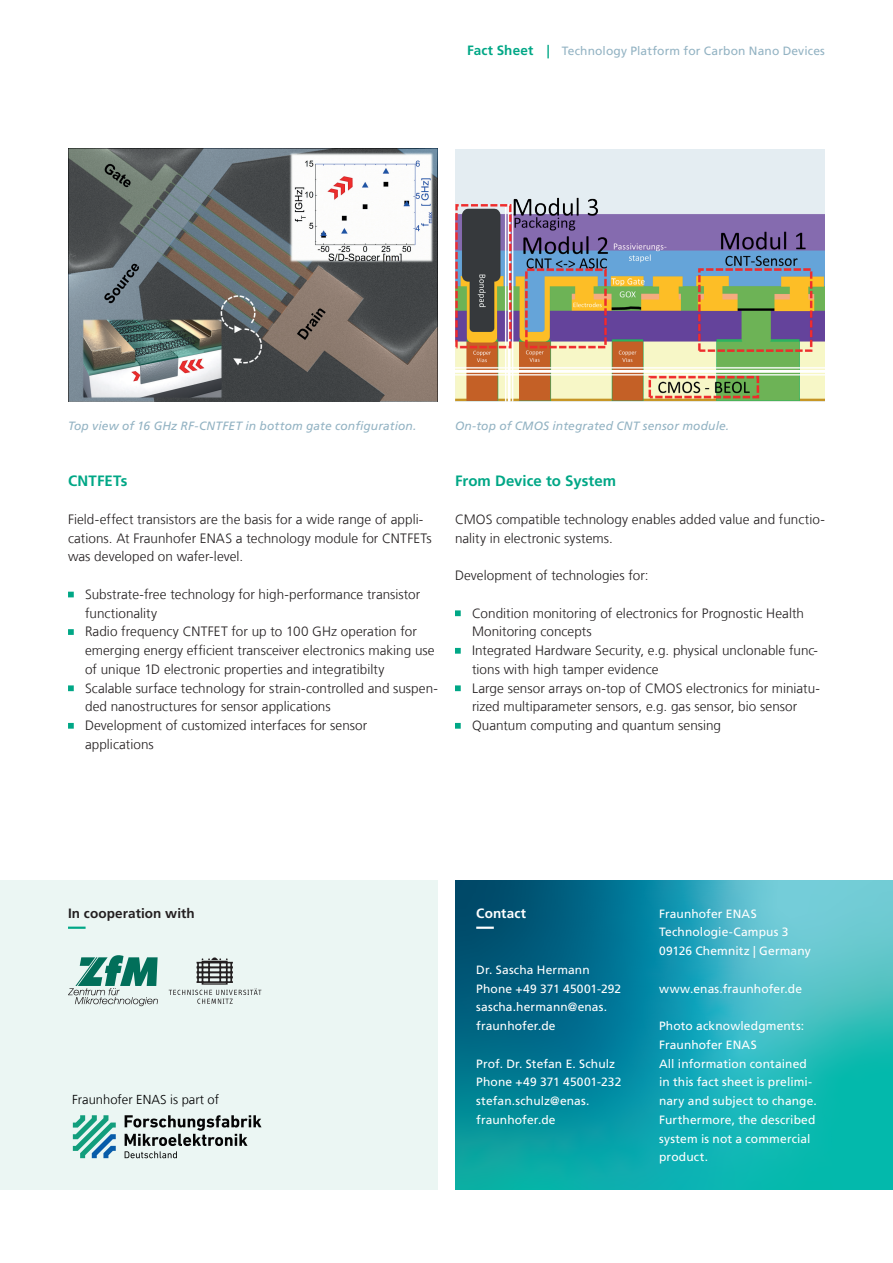
<style>
.page{position:relative;width:893px;height:1263px;background:#fff}
.page>*{position:absolute;margin:0;border:0;box-sizing:border-box;transform-origin:0 0}
.t1{font:700 15px "Frutiger LT Com";letter-spacing:.005em;color:#00a786}
.t2{font:300 13.5px/18.8px "Frutiger LT Com";letter-spacing:.005em;color:#231f20}
.t3{font:700 13.5px "Frutiger LT Com";letter-spacing:.01em;color:#231f20}
.t4{font:700 13.5px "Frutiger LT Com";letter-spacing:.01em;color:#fff}
.t5{font:300 12.9px "Frutiger LT Com";color:#000001}
.t6{font:12px/18.8px "Frutiger LT Com";letter-spacing:.01em;color:#fff}
.t7{font:italic 12px "Frutiger LT Com";letter-spacing:.01em;color:#93b3c3}
.t8{font:12px "Frutiger LT Com";letter-spacing:.01em;color:#93b3c3}
.s1{font-weight:700;font-size:13.5px;color:#00a786}
</style>
<div class="page">
<svg style="left:455px;top:880px;width:438px;height:310px;background:#199ca9"></svg>
<div style="left:0;top:880px;width:438px;height:310px;background:#ebf6f3"></div>
<svg style="left:68px;top:926px;width:18px;height:3px"></svg>
<svg style="left:68px;top:955px;width:90px;height:51px"></svg>
<svg style="left:169px;top:957px;width:92px;height:47px"></svg>
<img style="left:68px;top:149px;width:370px;height:252px">
<div style="left:455px;top:149px;width:370px;height:252px;background:#e4edf2"></div>
<img style="left:455px;top:197px;width:370px;height:204px">
<svg style="left:73px;top:1115px;width:43px;height:43px"></svg>
<svg style="left:125px;top:1115px;width:137px;height:43px"></svg>
<svg style="left:68px;top:592px;width:6px;height:5px"></svg>
<svg style="left:68px;top:629px;width:6px;height:6px"></svg>
<svg style="left:68px;top:685px;width:6px;height:6px"></svg>
<svg style="left:68px;top:723px;width:6px;height:6px"></svg>
<svg style="left:455px;top:610px;width:6px;height:6px"></svg>
<svg style="left:455px;top:648px;width:6px;height:6px"></svg>
<svg style="left:455px;top:685px;width:6px;height:6px"></svg>
<svg style="left:455px;top:723px;width:6px;height:6px"></svg>
<svg style="left:476px;top:926px;width:166px;height:3px"></svg>
<p class="t8" style="left:467px;top:44px;width:359px"><span class="s1">Fact Sheet |</span> Technology Platform for Carbon Nano Devices</p>
<p class="t7" style="left:68px;top:419px;width:350px">Top view of 16 GHz RF-CNTFET in bottom gate configuration.</p>
<p class="t7" style="left:455px;top:419px;width:276px">On-top of CMOS integrated CNT sensor module.</p>
<p class="t1" style="left:68px;top:472px;width:61px">CNTFETs</p>
<p class="t2" style="left:68px;top:510px;width:365px">Field-effect transistors are the basis for a wide range of appli&shy;cations. At Fraunhofer ENAS a technology module for CNTFETs was developed on wafer-level.</p>
<p class="t2" style="left:85px;top:585px;width:354px">Substrate-free technology for high-performance transistor functionality<br>Radio frequency CNTFET for up to 100 GHz operation for emerging energy efficient transceiver electronics making use of unique 1D electronic properties and integratibilty<br>Scalable surface technology for strain-controlled and suspen&shy;ded nanostructures for sensor applications<br>Development of customized interfaces for sensor applications</p>
<p class="t1" style="left:455px;top:472px;width:163px">From Device to System</p>
<p class="t2" style="left:455px;top:510px;width:371px">CMOS compatible technology enables added value and functio&shy;nality in electronic systems.</p>
<p class="t2" style="left:455px;top:566px;width:195px">Development of technologies for:</p>
<p class="t2" style="left:472px;top:604px;width:349px">Condition monitoring of electronics for Prognostic Health Monitoring concepts<br>Integrated Hardware Security, e.g. physical unclonable func&shy;tions with high tamper evidence<br>Large sensor arrays on-top of CMOS electronics for miniatu&shy;rized multiparameter sensors, e.g. gas sensor, bio sensor Quantum computing and quantum sensing</p>
<p class="t3" style="left:68px;top:905px;width:128px">In cooperation with</p>
<p class="t5" style="left:72px;top:1092px;width:148px">Fraunhofer ENAS is part of</p>
<p class="t4" style="left:476px;top:905px;width:51px">Contact</p>
<p class="t6" style="left:476px;top:960px;width:146px">Dr. Sascha Hermann<br>Phone +49 371 45001-292 sascha.hermann@enas. fraunhofer.de</p>
<p class="t6" style="left:476px;top:1054px;width:147px">Prof. Dr. Stefan E. Schulz<br>Phone +49 371 45001-232 stefan.schulz@enas. fraunhofer.de</p>
<p class="t6" style="left:659px;top:904px;width:153px">Fraunhofer ENAS<br>Technologie-Campus 3<br>09126 Chemnitz | Germany</p>
<p class="t6" style="left:659px;top:979px;width:145px">www.enas.fraunhofer.de</p>
<p class="t6" style="left:659px;top:1017px;width:159px">Photo acknowledgments:<br>Fraunhofer ENAS<br>All information contained in this fact sheet is prelimi&shy;nary and subject to change.<br>Furthermore, the described system is not a commercial product.</p>
</div>
